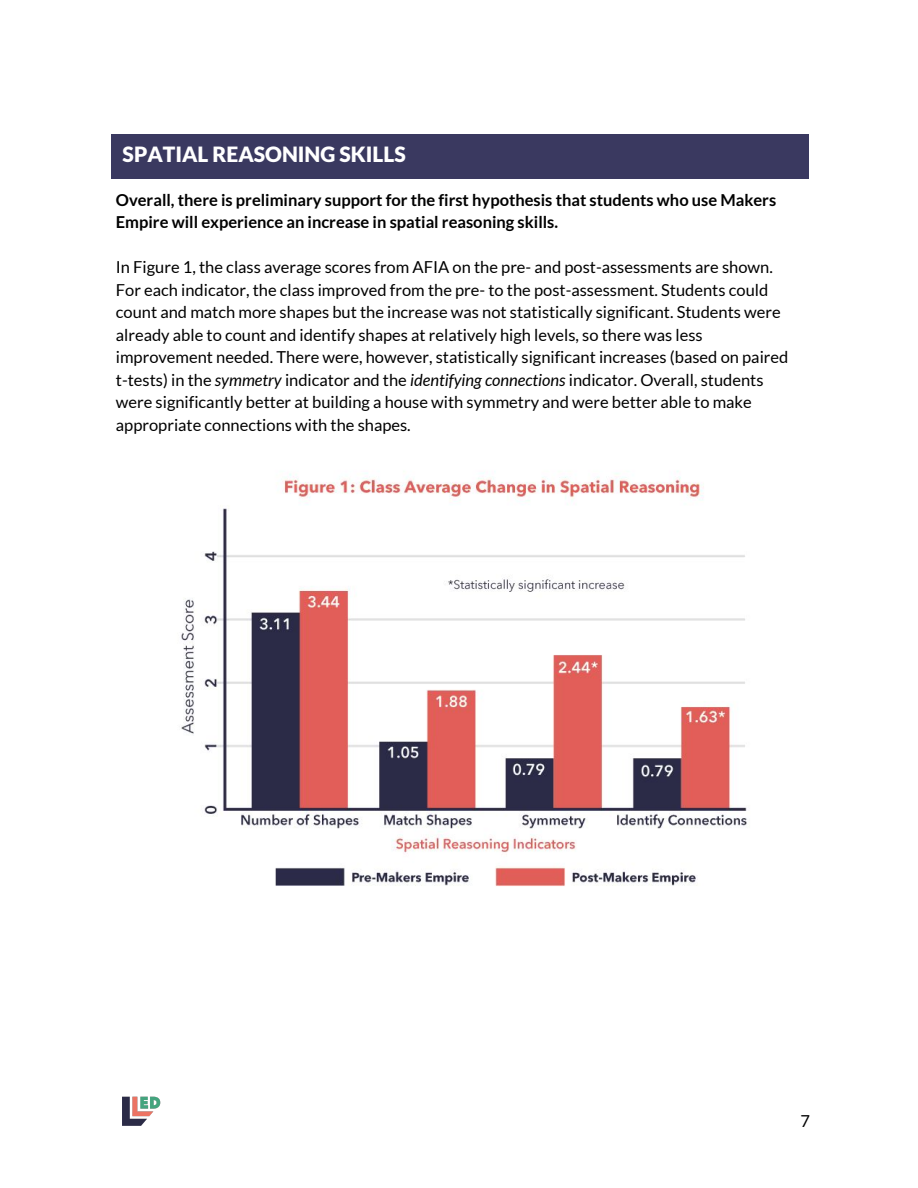
<style>
.page{position:relative;width:918px;height:1188px;background:#fff}
.page>*{position:absolute;margin:0;border:0;box-sizing:border-box;transform-origin:0 0}
.t1{font:900 21px "Lato";color:#fff}
.t2{font:16.5px/22.5px "Lato";color:#000}
.t3{font:700 16.5px/22.5px "Lato";color:#000}
.s1{font-style:italic}
</style>
<div class="page">
<div style="left:108px;top:132px;width:702px;height:48px;background:#3a3960"></div>
<hr style="left:107px;top:130px;width:705px;height:4px;background:#fff">
<hr style="left:107px;top:179px;width:705px;height:3px;background:#fff">
<hr style="left:107px;top:130px;width:3px;height:52px;background:#fff">
<hr style="left:809px;top:130px;width:3px;height:52px;background:#fff">
<img style="left:181px;top:471px;width:566px;height:415px">
<img style="left:123px;top:1096px;width:38px;height:30px">
<p class="t1" style="left:123px;top:142px;width:285px">SPATIAL REASONING SKILLS</p>
<p class="t3" style="left:116px;top:188px;width:662px">Overall, there is preliminary support for the first hypothesis that students who use Makers<br>Empire will experience an increase in spatial reasoning skills.</p>
<p class="t2" style="left:116px;top:256px;width:674px">In Figure 1, the class average scores from AFIA on the pre- and post-assessments are shown.<br>For each indicator, the class improved from the pre- to the post-assessment. Students could count and match more shapes but the increase was not statistically significant. Students were already able to count and identify shapes at relatively high levels, so there was less improvement needed. There were, however, statistically significant increases (based on paired t-tests) in the <span class="s1">symmetry</span> indicator and the <span class="s1">identifying connections</span> indicator. Overall, students were significantly better at building a house with symmetry and were better able to make appropriate connections with the shapes.</p>
<p class="t2" style="left:800px;top:1110px;width:11px">7</p>
</div>
